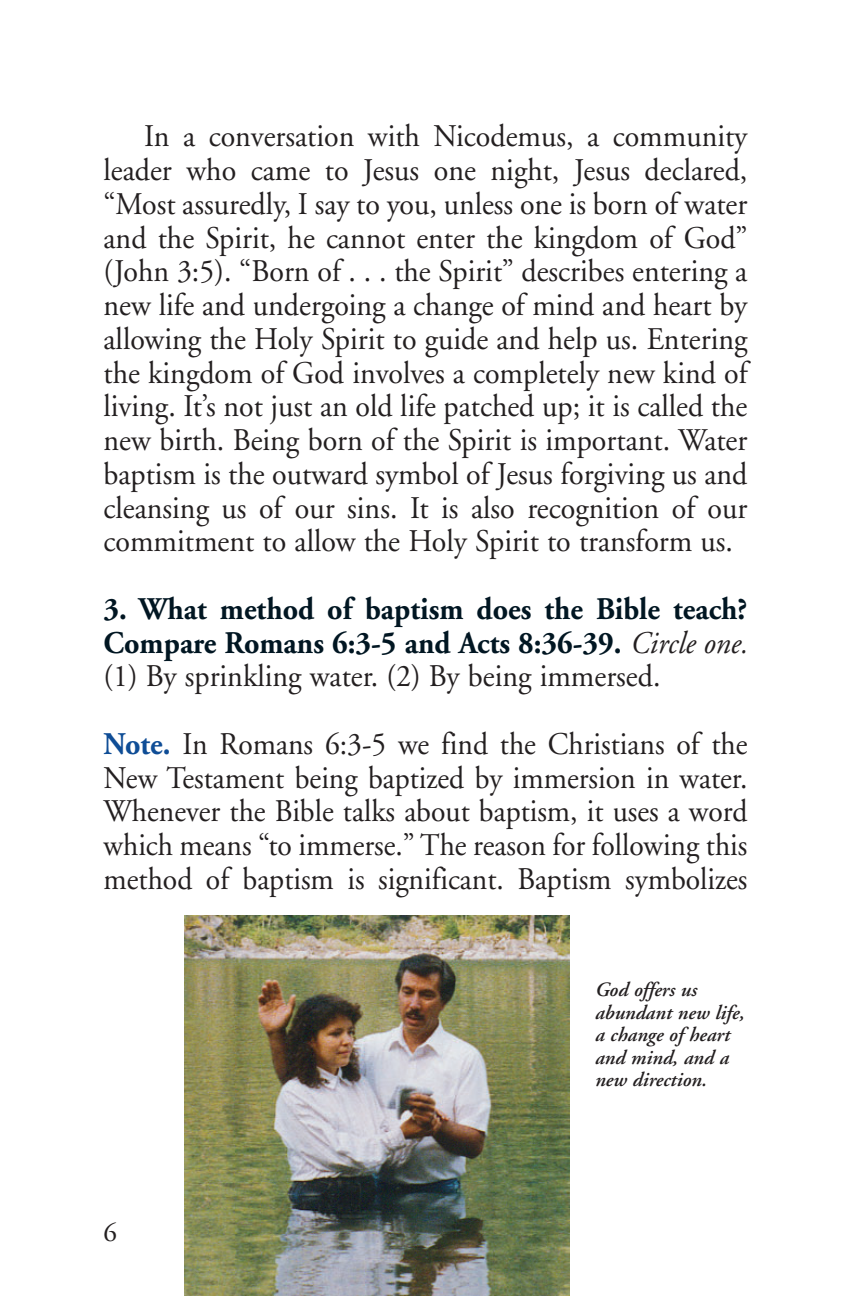
<style>
.page{position:relative;width:851px;height:1296px;background:#fff}
.page>*{position:absolute;margin:0;border:0;box-sizing:border-box;transform-origin:0 0}
.t1{font:31.5px/33.8px "Adobe Garamond";color:#231f20;text-align:justify;scale:.95 1}
.t2{font:31.5px/33.8px "Adobe Garamond";color:#231f20;text-align:justify;scale:.94 1}
.t3{font:700 31.5px/33.8px "Adobe Garamond";color:#011622;text-align:justify;scale:.95 1}
.t4{font:27px "Adobe Garamond";color:#231f20}
.t5{font:italic 600 20.25px/22.5px "Adobe Garamond";color:#231f20}
.s1{font-weight:400;font-style:italic;color:#231f20}
.s2{font-weight:400;color:#231f20}
.s3{font-weight:700;color:#0f4d96}
</style>
<div class="page">
<img style="left:184px;top:915px;width:385px;height:381px">
<p class="t1" style="left:103px;top:122px;width:679px;text-indent:41px">In a conversation with Nicodemus, a community leader who came to Jesus one night, Jesus declared, “Most assuredly, I say to you, unless one is born of water and the Spirit, he cannot enter the kingdom of God” (John 3:5). “Born of . . . the Spirit” describes entering a new life and undergoing a change of mind and heart by allowing the Holy Spirit to guide and help us. Entering the kingdom of God involves a completely new kind of living. It’s not just an old life patched up; it is called the new birth. Being born of the Spirit is important. Water baptism is the outward symbol of Jesus forgiving us and cleansing us of our sins. It is also recognition of our commitment to allow the Holy Spirit to transform us.</p>
<p class="t3" style="left:103px;top:595px;width:679px">3. What method of baptism does the Bible teach?<br>Compare Romans 6:3-5 and Acts 8:36-39. <span class="s1">Circle one. </span><span class="s2">(1) By sprinkling water. (2) By being immersed.</span></p>
<p class="t2" style="left:103px;top:730px;width:686px"><span class="s3">Note.</span> In Romans 6:3-5 we find the Christians of the New Testament being baptized by immersion in water.<br>Whenever the Bible talks about baptism, it uses a word which means “to immerse.” The reason for following this method of baptism is significant. Baptism symbolizes</p>
<p class="t4" style="left:104px;top:1222px;width:15px">6</p>
<p class="t5" style="left:594px;top:980px;width:151px">God offers us abundant new life, a change of heart and mind, and a new direction.</p>
</div>
